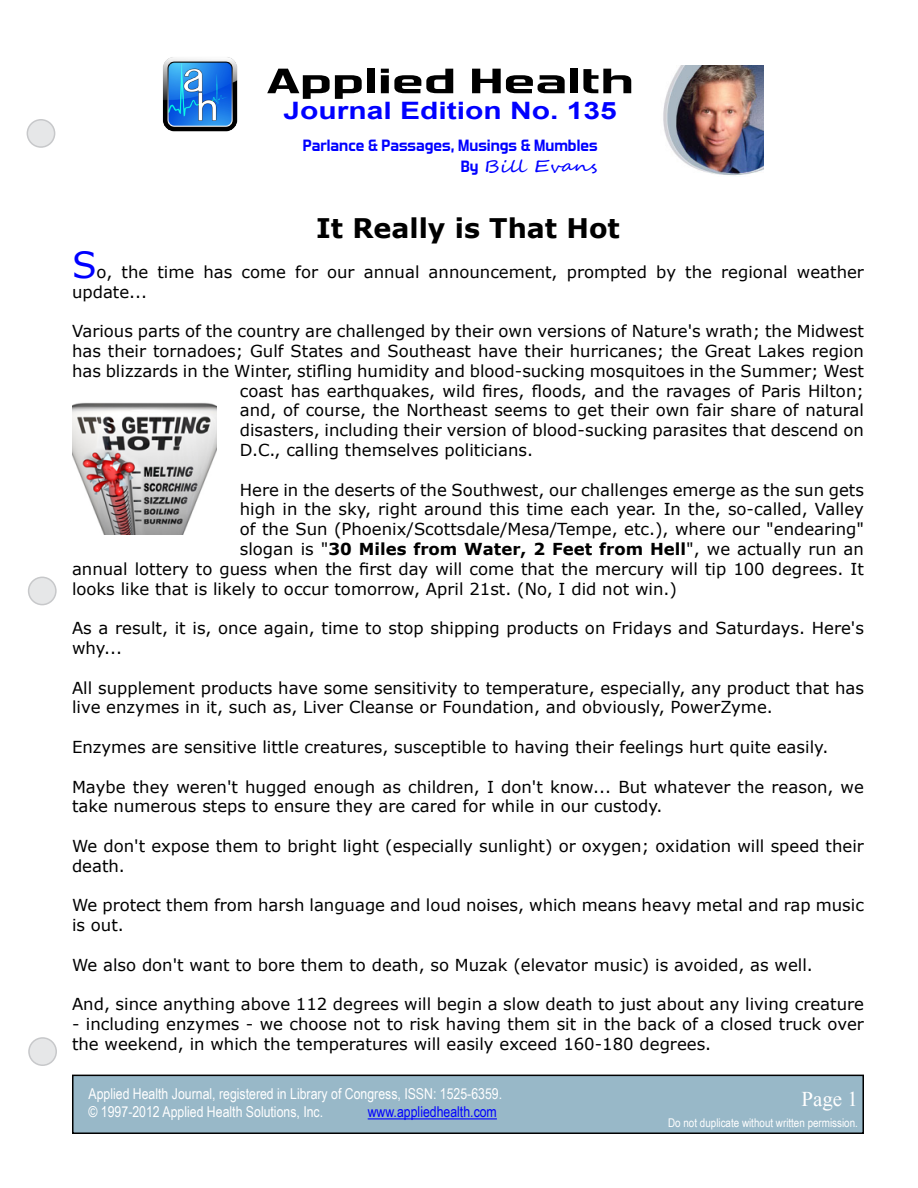
<style>
.page{position:relative;width:918px;height:1188px;background:#fff}
.page>*{position:absolute;margin:0;border:0;box-sizing:border-box;transform-origin:0 0}
.t1{font:700 35.1px "Forgotten Futurist Rg";color:#000;scale:1.89 1}
.t2{font:700 27px "Verdana";color:#000}
.t3{font:700 24px "Arial";color:#00f;scale:1.25 1}
.t4{font:21px "Times New Roman";color:#fff}
.t5{font:16.5px/19.8px "Verdana";color:#000}
.t6{font:700 16.5px "Verdana";color:#000}
.t7{font:16.5px "Segoe Script";color:#00f;scale:1.25 1}
.t8{font:700 16.2px "Forgotten Futurist Rg";color:#00f;scale:1.11 1}
.t9{font:15px "Arial Narrow";color:#fff}
.t10{font:15px "Arial Narrow";color:#00f}
.t11{font:12px "Arial Narrow";color:#fff}
.s1{font-family:"Forgotten Futurist Rg";font-weight:700;font-size:16.2px}
.s2{font-size:36px;color:#00f}
.s3{font-weight:400}
</style>
<div class="page">
<div style="left:73px;top:1075px;width:790px;height:58px;background:#98b8c8"></div>
<div style="left:72px;top:1075px;width:792px;height:59px;border:2px solid #000"></div>
<hr style="left:368px;top:1118px;width:129px;height:1px;background:#00f">
<img style="left:73px;top:402px;width:144px;height:132px">
<img style="left:162px;top:57px;width:76px;height:75px">
<img style="left:663px;top:66px;width:101px;height:110px">
<div style="left:27px;top:120px;width:28px;height:27px;background:#e6e7e8;border-radius:50%"></div>
<div style="left:27px;top:119px;width:28px;height:29px;border:2px solid #c7c8ca;border-radius:50%"></div>
<div style="left:29px;top:577px;width:27px;height:28px;background:#e6e7e8;border-radius:50%"></div>
<div style="left:28px;top:577px;width:29px;height:28px;border:2px solid #c7c8ca;border-radius:50%"></div>
<div style="left:29px;top:1038px;width:27px;height:27px;background:#e6e7e8;border-radius:50%"></div>
<div style="left:28px;top:1037px;width:29px;height:29px;border:2px solid #c7c8ca;border-radius:50%"></div>
<p class="t1" style="left:267px;top:60px;width:196px">Applied Health</p>
<p class="t3" style="left:284px;top:95px;width:268px">Journal Edition No. 135</p>
<p class="t8" style="left:303px;top:136px;width:267px">Parlance &amp; Passages, Musings &amp; Mumbles</p>
<p class="t7" style="left:461px;top:153px;width:111px"><span class="s1">By</span> Bill Evans</p>
<p class="t2" style="left:316px;top:211px;width:305px">It Really is That Hot</p>
<p class="t5" style="left:72px;top:261px;width:794px"><span class="s2">S</span>o, the time has come for our annual announcement, prompted by the regional weather update...</p>
<p class="t5" style="left:72px;top:321px;width:793px">Various parts of the country are challenged by their own versions of Nature's wrath; the Midwest</p>
<p class="t5" style="left:72px;top:340px;width:793px">has their tornadoes; Gulf States and Southeast have their hurricanes; the Great Lakes region</p>
<p class="t5" style="left:72px;top:360px;width:793px">has blizzards in the Winter, stifling humidity and blood-sucking mosquitoes in the Summer; West</p>
<p class="t5" style="left:240px;top:380px;width:626px">coast has earthquakes, wild fires, floods, and the ravages of Paris Hilton;</p>
<p class="t5" style="left:240px;top:400px;width:626px">and, of course, the Northeast seems to get their own fair share of natural</p>
<p class="t5" style="left:240px;top:420px;width:626px">disasters, including their version of blood-sucking parasites that descend on</p>
<p class="t5" style="left:240px;top:439px;width:295px">D.C., calling themselves politicians.</p>
<p class="t5" style="left:240px;top:479px;width:626px">Here in the deserts of the Southwest, our challenges emerge as the sun gets</p>
<p class="t5" style="left:240px;top:499px;width:626px">high in the sky, right around this time each year. In the, so-called, Valley</p>
<p class="t5" style="left:240px;top:519px;width:626px">of the Sun (Phoenix/Scottsdale/Mesa/Tempe, etc.), where our "endearing"</p>
<p class="t6" style="left:240px;top:538px;width:626px"><span class="s3">slogan is "</span>30 Miles from Water, 2 Feet from Hell<span class="s3">", we actually run an</span></p>
<p class="t5" style="left:72px;top:558px;width:793px">annual lottery to guess when the first day will come that the mercury will tip 100 degrees. It</p>
<p class="t5" style="left:72px;top:578px;width:607px">looks like that is likely to occur tomorrow, April 21st. (No, I did not win.)</p>
<p class="t5" style="left:72px;top:618px;width:794px">As a result, it is, once again, time to stop shipping products on Fridays and Saturdays. Here's why...</p>
<p class="t5" style="left:72px;top:677px;width:794px">All supplement products have some sensitivity to temperature, especially, any product that has live enzymes in it, such as, Liver Cleanse or Foundation, and obviously, PowerZyme.</p>
<p class="t5" style="left:72px;top:736px;width:758px">Enzymes are sensitive little creatures, susceptible to having their feelings hurt quite easily.</p>
<p class="t5" style="left:72px;top:776px;width:793px">Maybe they weren't hugged enough as children, I don't know... But whatever the reason, we take numerous steps to ensure they are cared for while in our custody.</p>
<p class="t5" style="left:72px;top:835px;width:793px">We don't expose them to bright light (especially sunlight) or oxygen; oxidation will speed their death.</p>
<p class="t5" style="left:72px;top:895px;width:793px">We protect them from harsh language and loud noises, which means heavy metal and rap music is out.</p>
<p class="t5" style="left:72px;top:954px;width:742px">We also don't want to bore them to death, so Muzak (elevator music) is avoided, as well.</p>
<p class="t5" style="left:72px;top:994px;width:794px">And, since anything above 112 degrees will begin a slow death to just about any living creature</p>
<p class="t5" style="left:72px;top:1014px;width:793px">- including enzymes - we choose not to risk having them sit in the back of a closed truck over the weekend, in which the temperatures will easily exceed 160-180 degrees.</p>
<p class="t9" style="left:88px;top:1083px;width:415px">Applied Health Journal, registered in Library of Congress, ISSN: 1525-6359.</p>
<p class="t9" style="left:88px;top:1101px;width:236px">© 1997-2012 Applied Health Solutions, Inc.</p>
<p class="t10" style="left:368px;top:1101px;width:131px">www.appliedhealth.com</p>
<p class="t4" style="left:801px;top:1085px;width:58px">Page 1</p>
<p class="t11" style="left:668px;top:1114px;width:191px">Do not duplicate without written permission.</p>
</div>
